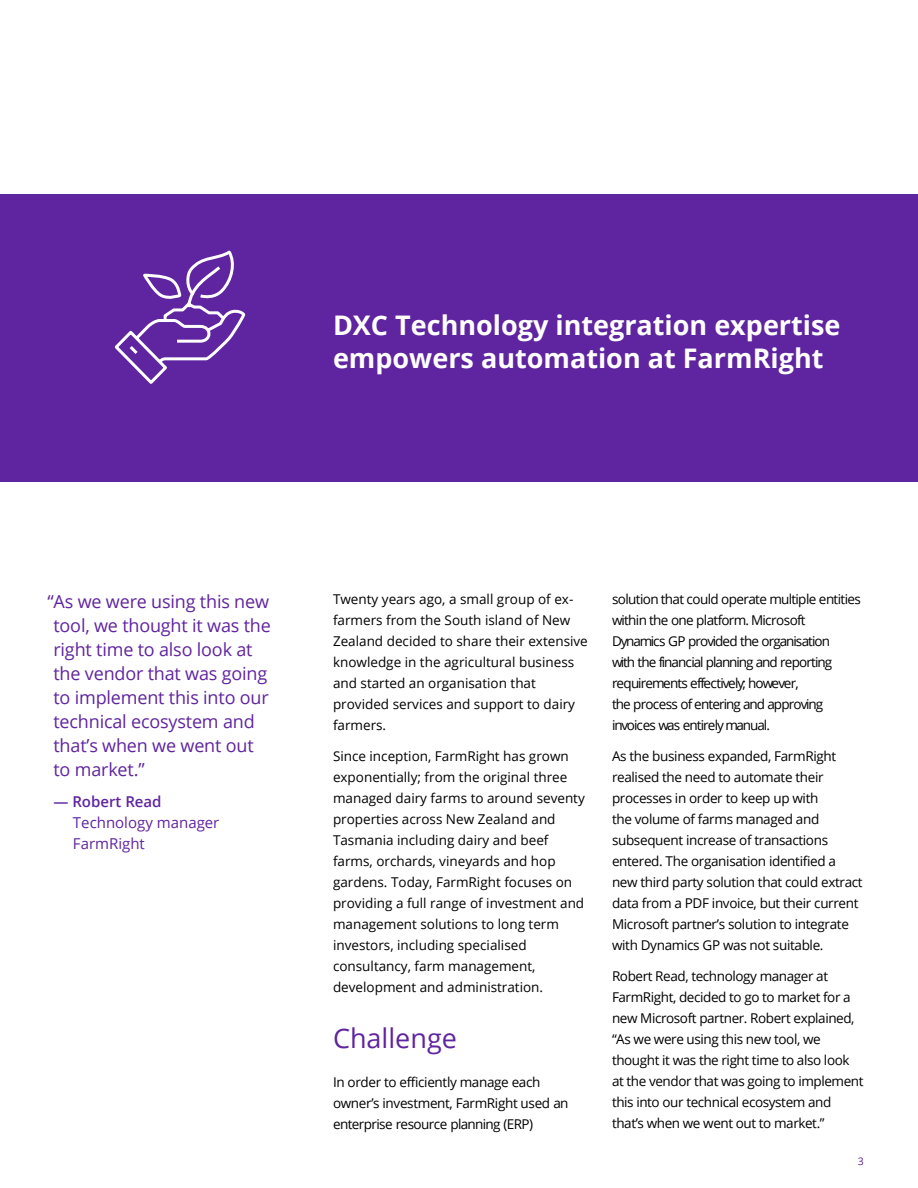
<style>
.page{position:relative;width:918px;height:1188px;background:#fff}
.page>*{position:absolute;margin:0;border:0;box-sizing:border-box;transform-origin:0 0}
.t1{font:700 27px/33px "Open Sans";color:#fff}
.t2{font:27px "Open Sans";color:#5f249f}
.t3{font:18px/24px "Open Sans";letter-spacing:-.01em;color:#5f249f}
.t4{font:15px/21px "Open Sans";color:#5f249f}
.t5{font:600 15px "Open Sans";color:#5f249f}
.t6{font:13.5px/21px "Open Sans";letter-spacing:-.025em;color:#000}
.t7{font:13.5px/21px "Open Sans";color:#000}
.t8{font:13.5px/21px "Open Sans";letter-spacing:-.06em;color:#000}
.t9{font:10.5px "Open Sans";color:#5f249f}
.s1{font-style:inherit}
</style>
<div class="page">
<div style="left:0;top:194px;width:918px;height:288px;background:#5f249f"></div>
<svg style="left:114px;top:250px;width:132px;height:134px"></svg>
<h1 class="t1" style="left:333px;top:308px;width:509px">DXC Technology integration expertise empowers automation at FarmRight</h1>
<h2 class="t3" style="left:53px;top:589px;width:219px;text-indent:-6px">“As we were using this new tool, we thought it was the right time to also look at the vendor that was going to implement this into our technical ecosystem and that’s when we went out to market.”</h2>
<p class="t5" style="left:53px;top:791px;width:110px">— Robert Read</p>
<p class="t4" style="left:73px;top:811px;width:148px">Technology manager<br>FarmRight</p>
<p class="t7" style="left:333px;top:588px;width:256px">Twenty years ago, a small group of ex&shy;farmers from the South <span class="s1">i</span>sland of New Zealand decided to share their extensive knowledge in the agricultural business and started an organisation that provided services and support to dairy farmers.</p>
<p class="t7" style="left:333px;top:745px;width:253px">Since inception, FarmRight has grown exponentially; from the original three managed dairy farms to around seventy properties across New Zealand and Tasmania including dairy and beef farms, orchards, vineyards and hop gardens. Today, FarmRight focuses on providing a full range of investment and management solutions to long term investors, including specialised consultancy, farm management, development and administration.</p>
<h1 class="t2" style="left:333px;top:1020px;width:125px">Challenge</h1>
<p class="t6" style="left:333px;top:1071px;width:237px">In order to efficiently manage each owner’s investment, FarmRight used an enterprise resource planning (ERP)</p>
<p class="t8" style="left:612px;top:588px;width:250px">solution that could operate multiple entities within the one platform. Microsoft Dynamics GP provided the organisation<br>with the financial planning and reporting requirements effectively; however,<br>the process of entering and approving invoices was entirely manual.</p>
<p class="t6" style="left:612px;top:745px;width:252px">As the business expanded, FarmRight realised the need to automate their processes in order to keep up with<br>the volume of farms managed and subsequent increase of transactions entered. The organisation identified a new third party solution that could extract data from a PDF invoice, but their current Microsoft partner’s solution to integrate with Dynamics GP was not suitable.</p>
<p class="t6" style="left:612px;top:965px;width:253px">Robert Read, technology manager at FarmRight, decided to go to market for a new Microsoft partner. Robert explained, “As we were using this new tool, we thought it was the right time to also look at the vendor that was going to implement this into our technical ecosystem and that’s when we went out to market.”</p>
<p class="t9" style="left:858px;top:1154px;width:8px">3</p>
</div>
